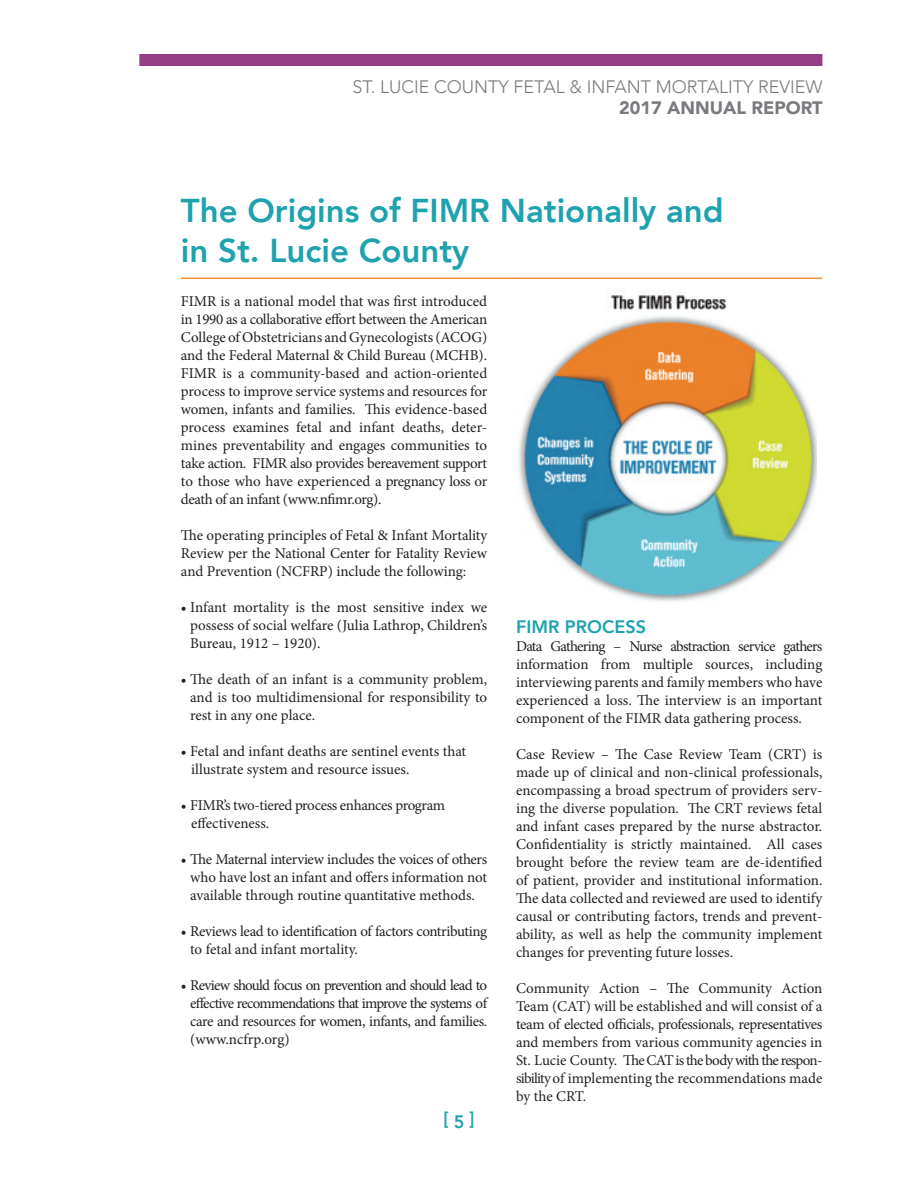
<style>
.page{position:relative;width:918px;height:1188px;background:#fff}
.page>*{position:absolute;margin:0;border:0;box-sizing:border-box;transform-origin:0 0}
.t1{font:800 33px/39.6px "Avenir";color:#1da2ae}
.t2{font:300 18px "Avenir";color:#787a7d}
.t3{font:900 18px "Avenir";color:#787a7d}
.t4{font:800 18px "Avenir";color:#1da2ae}
.t5{font:15px/18px "Minion Pro";letter-spacing:-.005em;color:#231f20;text-align:justify}
.t6{font:15px/18px "Minion Pro";letter-spacing:-.025em;color:#231f20}
.s1{color:#fff}
</style>
<div class="page">
<div style="left:139px;top:54px;width:683px;height:12px;background:#954086"></div>
<hr style="left:181px;top:278px;width:641px;height:1px;background:#f28e2c">
<img style="left:518px;top:292px;width:299px;height:310px">
<p class="t2" style="left:353px;top:76px;width:471px">ST. LUCIE COUNTY FETAL &amp; INFANT MORTALITY REVIEW</p>
<p class="t3" style="left:619px;top:92px;width:205px">2017 ANNUAL REPORT</p>
<h1 class="t1" style="left:181px;top:191px;width:544px">The Origins of FIMR Nationally and in St. Lucie County</h1>
<p class="t5" style="left:181px;top:292px;width:308px">FIMR is a national model that was first introduced in 1990 as a collaborative effort between the American College of Obstetricians and Gynecologists (ACOG) and the Federal Maternal &amp; Child Bureau (MCHB).<br>FIMR is a community-based and action-oriented process to improve service systems and resources for women, infants and families. This evidence-based process examines fetal and infant deaths, deter&shy;mines preventability and engages communities to take action. FIMR also provides bereavement support to those who have experienced a pregnancy loss or death of an infant (www.nfimr.org).</p>
<p class="t5" style="left:181px;top:526px;width:308px">The operating principles of Fetal &amp; Infant Mortality Review per the National Center for Fatality Review and Prevention (NCFRP) include the following:</p>
<p class="t5" style="left:190px;top:598px;width:299px;text-indent:-9px">• Infant mortality is the most sensitive index we possess of social welfare (Julia Lathrop, Children’s Bureau, 1912 – 1920).</p>
<p class="t5" style="left:190px;top:670px;width:299px;text-indent:-9px">• The death of an infant is a community problem, and is too multidimensional for responsibility to rest in any one place.</p>
<p class="t5" style="left:191px;top:742px;width:277px;text-indent:-10px">• Fetal and infant deaths are sentinel events that illustrate system and resource issues.</p>
<p class="t6" style="left:191px;top:796px;width:256px;text-indent:-10px">• FIMR’s two-tiered process enhances program effectiveness.</p>
<p class="t5" style="left:190px;top:850px;width:299px;text-indent:-9px">• The Maternal interview includes the voices of others who have lost an infant and offers information not available through routine quantitative methods.</p>
<p class="t5" style="left:190px;top:922px;width:299px;text-indent:-9px">• Reviews lead to identification of factors contributing to fetal and infant mortality.</p>
<p class="t5" style="left:190px;top:976px;width:299px;text-indent:-9px">• Review should focus on prevention and should lead to effective recommendations that improve the systems of care and resources for women, infants, and families. (www.ncfrp.org)</p>
<p class="t4" style="left:443px;top:1105px;width:33px">[ <span class="s1">3</span>5 ]</p>
<p class="t4" style="left:516px;top:613px;width:131px">FIMR PROCESS</p>
<p class="t5" style="left:516px;top:638px;width:308px">Data Gathering – Nurse abstraction service gathers information from multiple sources, including interviewing parents and family members who have experienced a loss. The interview is an important component of the FIMR data gathering process.</p>
<p class="t5" style="left:516px;top:746px;width:308px">Case Review – The Case Review Team (CRT) is made up of clinical and non-clinical professionals, encompassing a broad spectrum of providers serv&shy;ing the diverse population. The CRT reviews fetal and infant cases prepared by the nurse abstractor.<br>Confidentiality is strictly maintained. All cases brought before the review team are de-identified of patient, provider and institutional information.<br>The data collected and reviewed are used to identify causal or contributing factors, trends and prevent&shy;ability, as well as help the community implement changes for preventing future losses.</p>
<p class="t5" style="left:516px;top:980px;width:308px">Community Action – The Community Action Team (CAT) will be established and will consist of a team of elected officials, professionals, representatives and members from various community agencies in St. Lucie County. The CAT is the body with the respon&shy;sibility of implementing the recommendations made by the CRT.</p>
</div>
